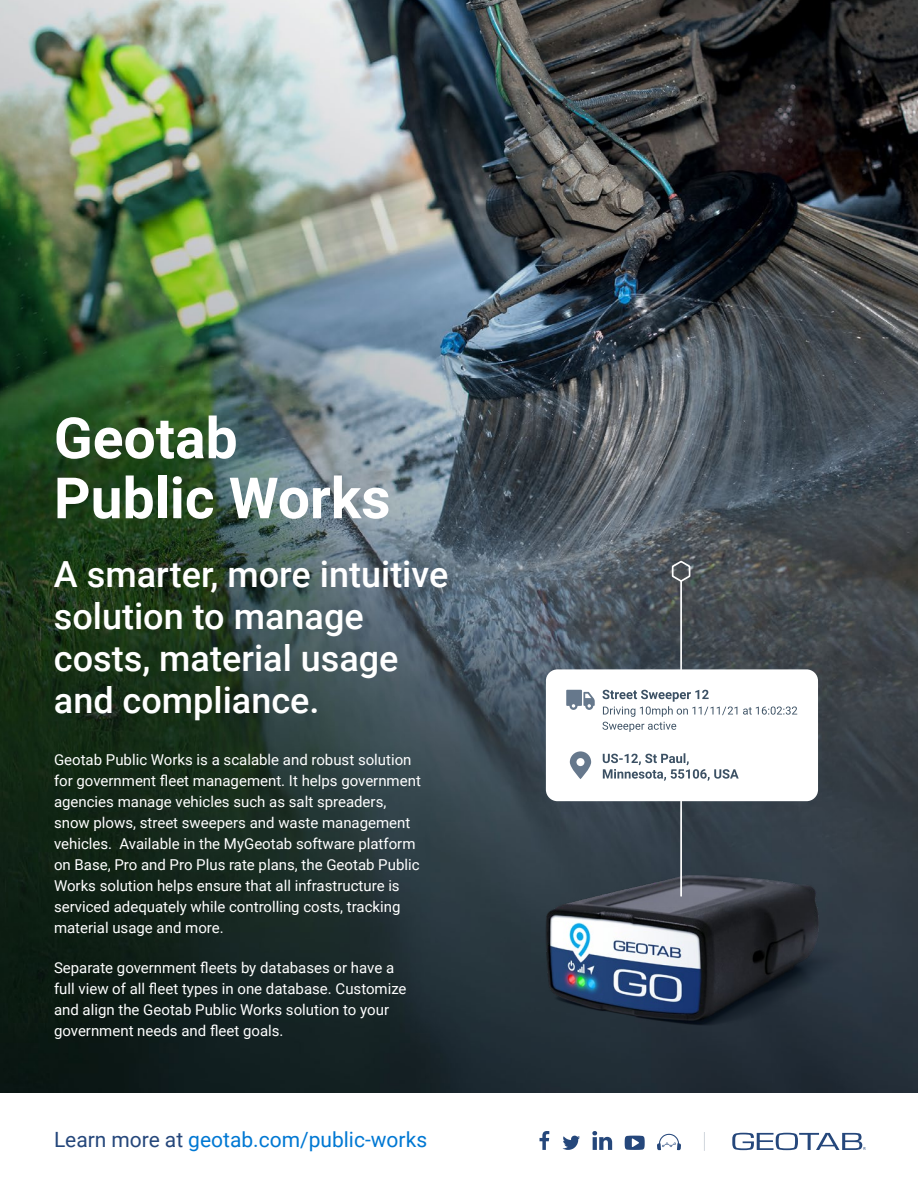
<style>
.page{position:relative;width:918px;height:1188px;background:#fff}
.page>*{position:absolute;margin:0;border:0;box-sizing:border-box;transform-origin:0 0}
.B1___H1___Blue_Unive{font:700 57px/60px "Roboto";color:#fff}
.A2___H2___White_Univ{font:500 36px/42px "Roboto";color:#fff}
._13__Footer_Content{font:21px "Roboto";color:#0078d3}
.A5___Body_Copy___Whi{font:15px/21px "Roboto";color:#fff}
.s1{color:#25477b}
</style>
<div class="page">
<img style="left:0;top:0;width:918px;height:1093px">
<svg style="left:704px;top:1132px;width:1px;height:19px"></svg>
<svg style="left:540px;top:1131px;width:9px;height:19px"></svg>
<svg style="left:592px;top:1131px;width:20px;height:19px"></svg>
<svg style="left:562px;top:1136px;width:18px;height:14px"></svg>
<svg style="left:625px;top:1136px;width:20px;height:14px"></svg>
<img style="left:513px;top:872px;width:339px;height:154px">
<hr style="left:680px;top:581px;width:2px;height:315px;background:#fff">
<svg style="left:670px;top:560px;width:21px;height:23px"></svg>
<div style="left:531px;top:655px;width:302px;height:161px;background:#3c5164;opacity:.2"></div>
<div style="left:546px;top:669px;width:272px;height:132px;background:#fff;border-radius:11px"></div>
<svg style="left:570px;top:751px;width:21px;height:28px"></svg>
<svg style="left:566px;top:690px;width:29px;height:20px"></svg>
<svg style="left:602px;top:690px;width:195px;height:91px"></svg>
<svg style="left:732px;top:1133px;width:134px;height:17px"></svg>
<svg style="left:657px;top:1134px;width:24px;height:16px"></svg>
<h1 class="B1___H1___Blue_Unive" style="left:54px;top:406px;width:338px">Geotab<br>Public Works</h1>
<h2 class="A2___H2___White_Univ" style="left:54px;top:552px;width:396px">A smarter, more intuitive solution to manage costs, material usage and compliance.</h2>
<p class="A5___Body_Copy___Whi" style="left:54px;top:748px;width:368px">Geotab Public Works is a scalable and robust solution for government fleet management. It helps government agencies manage vehicles such as salt spreaders, snow plows, street sweepers and waste management vehicles. Available in the MyGeotab software platform on Base, Pro and Pro Plus rate plans, the Geotab Public Works solution helps ensure that all infrastructure is serviced adequately while controlling costs, tracking material usage and more.</p>
<p class="A5___Body_Copy___Whi" style="left:54px;top:957px;width:354px">Separate government fleets by databases or have a full view of all fleet types in one database. Customize and align the Geotab Public Works solution to your government needs and fleet goals.</p>
<p class="_13__Footer_Content" style="left:54px;top:1125px;width:375px"><span class="s1">Learn more at</span> geotab.com/public-works</p>
</div>
